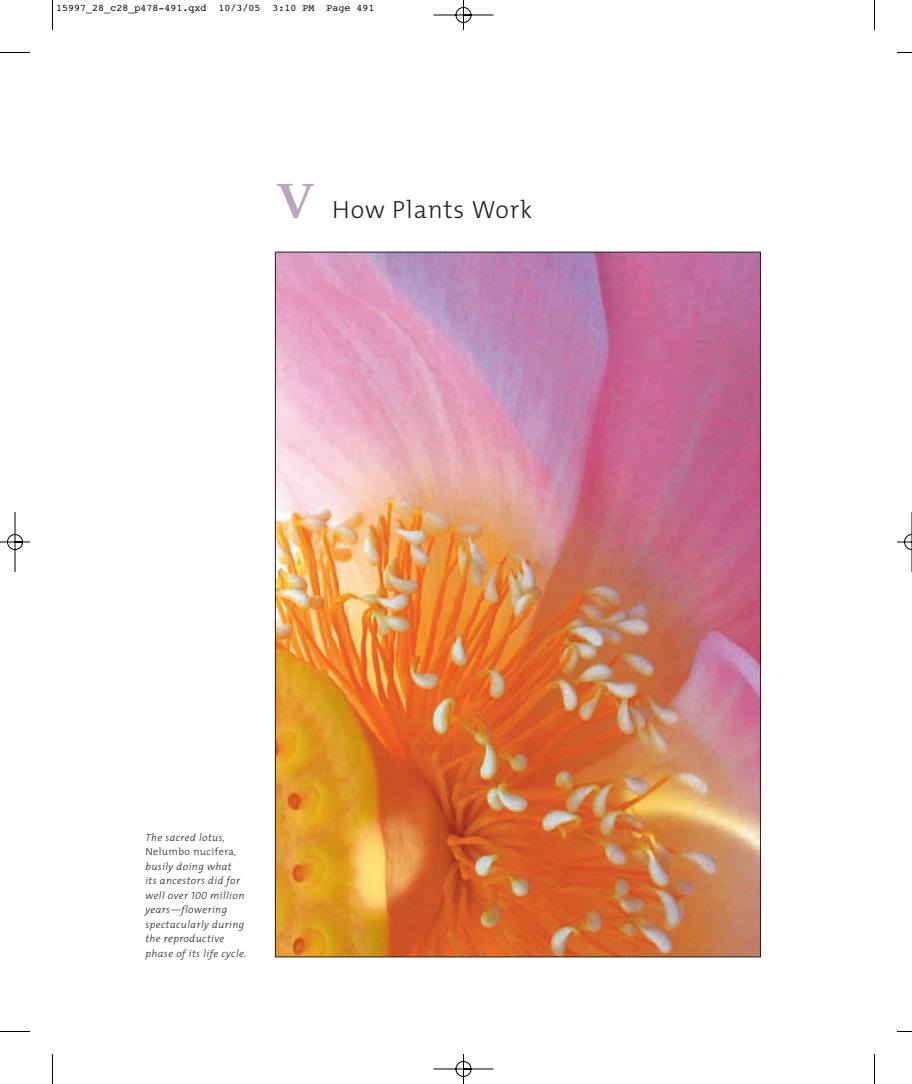
<style>
.page{position:relative;width:912px;height:1084px;background:#fff}
.page>*{position:absolute;margin:0;border:0;box-sizing:border-box;transform-origin:0 0}
.t1{font:25px "The Mix Q Light";letter-spacing:.035em;color:#231f20}
.t2{font:italic 10.25px/14.5px "The Mix Q Light";letter-spacing:.04em;color:#231f20}
.t3{font:10px "Courier";color:#000}
.s1{font-family:"Palatino";font-weight:700;font-size:50px;color:#b8a6be}
.s2{font-style:normal}
.s3{font-family:"The Mix Q Light Caps"}
</style>
<div class="page">
<img style="left:0;top:0;width:911px;height:1084px">
<p class="t3" style="left:56px;top:4px;width:320px">15997_28_c28_p478-491.qxd 10/3/05 3:10 PM Page 491</p>
<p class="t1" style="left:276px;top:199px;width:258px"><span class="s1">V</span> How Plants Work</p>
<p class="t2" style="left:145px;top:831px;width:103px">The sacred lotus,<br><span class="s2">Nelumbo nucifera</span>, busily doing what<br>its ancestors did for well over <span class="s3">100</span> million years—flowering spectacularly during the reproductive phase of its life cycle.</p>
</div>
